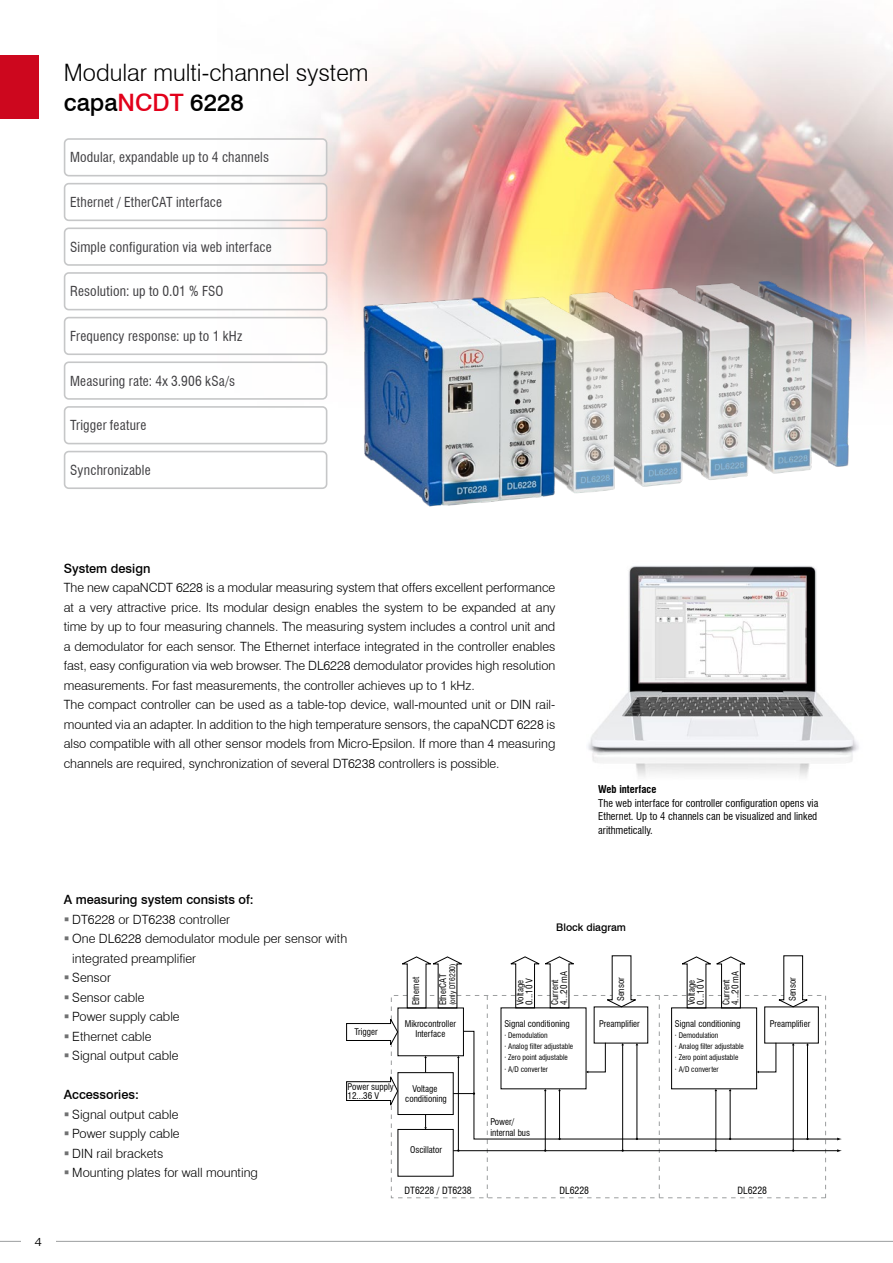
<style>
.page{position:relative;width:893px;height:1263px;background:#fff}
.page>*{position:absolute;margin:0;border:0;box-sizing:border-box;transform-origin:0 0}
.t1{font:300 24px/30px "Swiss 721 BT";color:#000}
.t2{font:condensed 13.5px "Swiss 721 BT";letter-spacing:.015em;color:#3e3d40}
.t3{font:300 12.75px/19.5px "Swiss 721 BT";letter-spacing:-.005em;color:#000}
.t4{font:500 12.75px "Swiss 721 BT";color:#000}
.t5{font:300 12px "Swiss 721 BT";color:#000;scale:1.18 1}
.t6{font:condensed 10.5px/13.5px "Swiss 721 BT";color:#000;text-align:justify}
.t7{font:500 10.5px "Swiss 721 BT";color:#000}
.t8{font:700 condensed 10.5px "Swiss 721 BT";color:#000}
.t9{font:condensed 9.75px "Swiss 721 BT";color:#000}
.t10{font:condensed 9px/9px "Swiss 721 BT";color:#000}
.t11{font:condensed 7.5px/11.2px "Swiss 721 BT";color:#000}
.s1{font-weight:500}
.s2{font-weight:500;color:#e2001a}
</style>
<div class="page">
<img style="left:38px;top:33px;width:855px;height:447px">
<div style="left:0;top:55px;width:38px;height:64px;background:#cd071e"></div>
<hr style="left:0;top:1241px;width:893px;height:1px;background:#9c9e9f">
<div style="left:21px;top:1220px;width:34px;height:43px;background:#fff"></div>
<img style="left:588px;top:566px;width:271px;height:211px">
<svg style="left:346px;top:955px;width:496px;height:243px"></svg>
<div style="left:671px;top:1008px;width:86px;height:81px;border:1px solid #000"></div>
<div style="left:65px;top:139px;width:262px;height:37px;background:#fff;border-radius:4px"></div>
<div style="left:64px;top:138px;width:263px;height:38px;border:2px solid #c6c7c8;border-radius:4px"></div>
<div style="left:65px;top:184px;width:262px;height:36px;background:#fff;border-radius:4px"></div>
<div style="left:64px;top:183px;width:263px;height:38px;border:2px solid #c6c7c8;border-radius:4px"></div>
<div style="left:65px;top:228px;width:262px;height:37px;background:#fff;border-radius:4px"></div>
<div style="left:64px;top:227px;width:263px;height:39px;border:2px solid #c6c7c8;border-radius:4px"></div>
<div style="left:65px;top:273px;width:262px;height:37px;background:#fff;border-radius:4px"></div>
<div style="left:64px;top:272px;width:263px;height:38px;border:2px solid #c6c7c8;border-radius:4px"></div>
<div style="left:65px;top:318px;width:262px;height:36px;background:#fff;border-radius:4px"></div>
<div style="left:64px;top:317px;width:263px;height:38px;border:2px solid #c6c7c8;border-radius:4px"></div>
<div style="left:65px;top:362px;width:262px;height:37px;background:#fff;border-radius:4px"></div>
<div style="left:64px;top:361px;width:263px;height:39px;border:2px solid #c6c7c8;border-radius:4px"></div>
<div style="left:65px;top:407px;width:262px;height:37px;background:#fff;border-radius:4px"></div>
<div style="left:64px;top:406px;width:263px;height:38px;border:2px solid #c6c7c8;border-radius:4px"></div>
<div style="left:65px;top:452px;width:262px;height:36px;background:#fff;border-radius:4px"></div>
<div style="left:64px;top:451px;width:263px;height:38px;border:2px solid #c6c7c8;border-radius:4px"></div>
<img style="left:296px;top:224px;width:597px;height:283px">
<h1 class="t1" style="left:64px;top:58px;width:306px">Modular multi-channel system <span class="s1">capa</span><span class="s2">NCDT</span> <span class="s1">6228</span></h1>
<p class="t2" style="left:70px;top:149px;width:200px">Modular, expandable up to 4 channels</p>
<p class="t2" style="left:70px;top:194px;width:153px">Ethernet / EtherCAT interface</p>
<p class="t2" style="left:70px;top:239px;width:203px">Simple configuration via web interface</p>
<p class="t2" style="left:70px;top:283px;width:155px">Resolution: up to 0.01 % FSO</p>
<p class="t2" style="left:70px;top:328px;width:174px">Frequency response: up to 1 kHz</p>
<p class="t2" style="left:70px;top:373px;width:167px">Measuring rate: 4x 3.906 kSa/s</p>
<p class="t2" style="left:70px;top:417px;width:78px">Trigger feature</p>
<p class="t2" style="left:70px;top:462px;width:82px">Synchronizable</p>
<p class="t4" style="left:64px;top:560px;width:88px">System design</p>
<p class="t3" style="left:64px;top:578px;width:493px">The new capaNCDT 6228 is a modular measuring system that offers excellent performance at a very attractive price. Its modular design enables the system to be expanded at any time by up to four measuring channels. The measuring system includes a control unit and a demodulator for each sensor. The Ethernet interface integrated in the controller enables fast, easy configuration via web browser. The DL6228 demodulator provides high resolution measurements. For fast measurements, the controller achieves up to 1 kHz.<br>The compact controller can be used as a table-top device, wall-mounted unit or DIN rail&shy;mounted via an adapter. In addition to the high temperature sensors, the capaNCDT 6228 is also compatible with all other sensor models from Micro-Epsilon. If more than 4 measuring channels are required, synchronization of several DT6238 controllers is possible.</p>
<p class="t8" style="left:598px;top:783px;width:60px">Web interface</p>
<p class="t6" style="left:598px;top:796px;width:222px">The web interface for controller configuration opens via Ethernet. Up to 4 channels can be visualized and linked arithmetically.</p>
<p class="t5" style="left:35px;top:1235px;width:8px">4</p>
<p class="t4" style="left:64px;top:892px;width:191px">A measuring system consists of:</p>
<p class="t3" style="left:72px;top:909px;width:276px">DT6228 or DT6238 controller<br>One DL6228 demodulator module per sensor with integrated preamplifier<br>Sensor<br>Sensor cable<br>Power supply cable<br>Ethernet cable<br>Signal output cable</p>
<p class="t4" style="left:64px;top:1087px;width:77px">Accessories:</p>
<p class="t3" style="left:72px;top:1104px;width:187px">Signal output cable<br>Power supply cable<br>DIN rail brackets<br>Mounting plates for wall mounting</p>
<p class="t10" style="left:411px;top:1005px;width:30px;rotate:-90deg">Ethernet</p>
<p class="t10" style="left:438px;top:1005px;width:33px;rotate:-90deg">EtherCAT</p>
<p class="t11" style="left:447px;top:1005px;width:43px;rotate:-90deg">(only DT6230)</p>
<p class="t10" style="left:405px;top:1019px;width:53px">Mikrocontroller</p>
<p class="t10" style="left:354px;top:1027px;width:25px">Trigger</p>
<p class="t10" style="left:415px;top:1029px;width:31px">Interface</p>
<p class="t10" style="left:348px;top:1082px;width:48px">Power supply<br>12...36 V</p>
<p class="t10" style="left:405px;top:1083px;width:43px;line-height:10.8px;text-align:center">Voltage conditioning</p>
<p class="t10" style="left:410px;top:1145px;width:33px">Oscillator</p>
<p class="t7" style="left:556px;top:921px;width:71px">Block diagram</p>
<p class="t10" style="left:516px;top:1005px;width:29px;rotate:-90deg">Voltage<br>0...10 V</p>
<p class="t10" style="left:550px;top:1005px;width:36px;rotate:-90deg">Current<br>4...20 mA</p>
<p class="t10" style="left:687px;top:1005px;width:29px;rotate:-90deg">Voltage<br>0...10 V</p>
<p class="t10" style="left:722px;top:1005px;width:36px;rotate:-90deg">Current<br>4...20 mA</p>
<p class="t10" style="left:616px;top:1001px;width:26px;rotate:-90deg">Sensor</p>
<p class="t10" style="left:788px;top:1001px;width:26px;rotate:-90deg">Sensor</p>
<p class="t10" style="left:504px;top:1019px;width:67px">Signal conditioning</p>
<p class="t10" style="left:599px;top:1019px;width:42px">Preamplifier</p>
<p class="t11" style="left:504px;top:1029px;width:70px">· Demodulation<br>· Analog filter adjustable · Zero point adjustable<br>· A/D converter</p>
<p class="t10" style="left:490px;top:1117px;width:41px;line-height:10.8px">Power/ internal bus</p>
<p class="t10" style="left:675px;top:1019px;width:67px">Signal conditioning</p>
<p class="t10" style="left:770px;top:1019px;width:42px">Preamplifier</p>
<p class="t11" style="left:675px;top:1029px;width:70px">· Demodulation<br>· Analog filter adjustable · Zero point adjustable<br>· A/D converter</p>
<p class="t9" style="left:405px;top:1184px;width:69px">DT6228 / DT6238</p>
<p class="t9" style="left:559px;top:1184px;width:31px">DL6228</p>
<p class="t9" style="left:737px;top:1184px;width:31px">DL6228</p>
</div>
